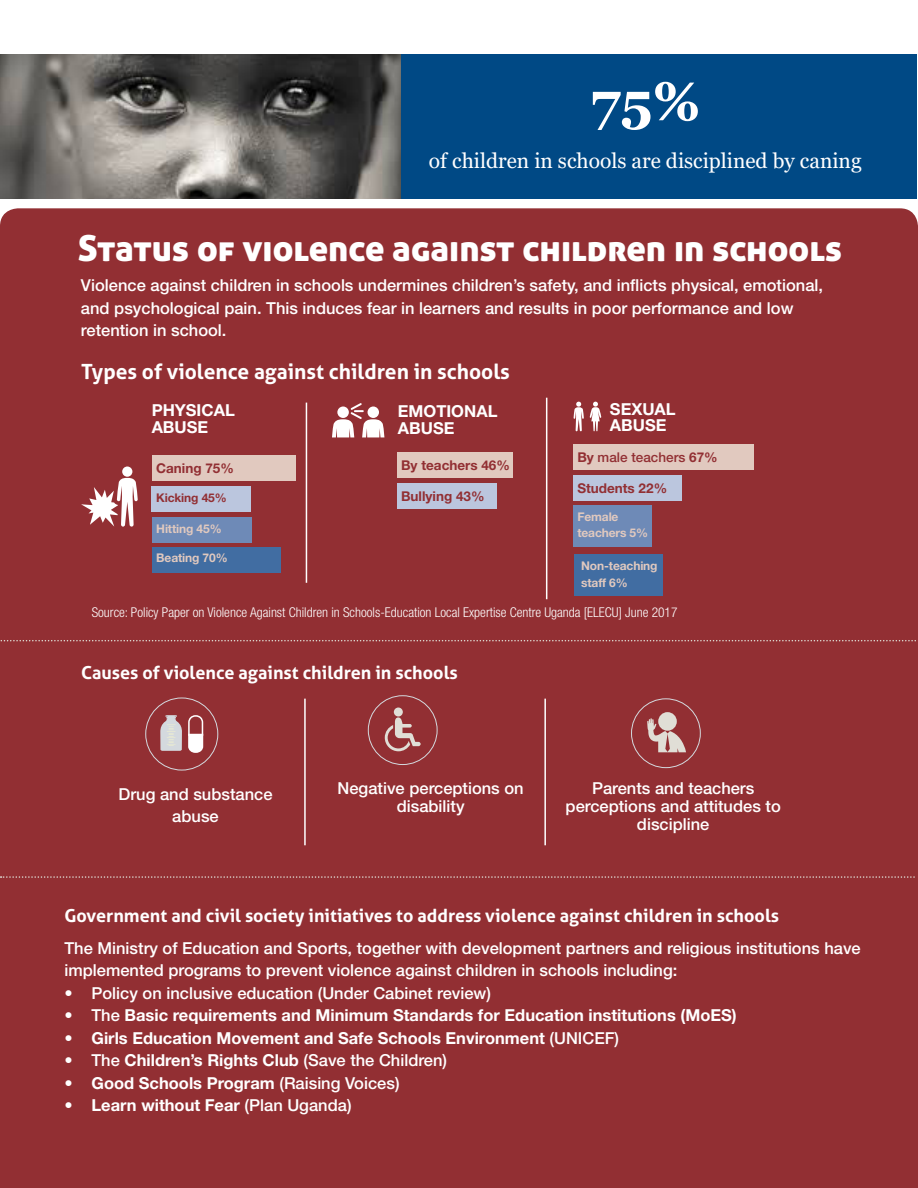
<style>
.page{position:relative;width:918px;height:1188px;background:#fff}
.page>*{position:absolute;margin:0;border:0;box-sizing:border-box;transform-origin:0 0}
.t1{font:700 54px "Georgia";color:#fff}
.t2{font:36px "Aller Display";color:#fff}
.t3{font:21px "Georgia";color:#fff}
.t4{font:700 21px "Aller";color:#fff}
.t5{font:700 18px "Aller";color:#fff}
.t6{font:500 16.5px/22.5px "Helvetica Neue LT Std";color:#fff;text-align:center}
.t7{font:700 16.5px/16.5px "Helvetica Neue LT Std";color:#fff}
.t8{font:300 condensed 13.5px "Helvetica Neue LT Std";color:#fff}
.t9{font:700 13.5px "Helvetica Neue LT Std";color:#922f33}
.t10{font:500 13.5px "Helvetica Neue LT Std";color:#922f33}
.t11{font:700 12px/16.5px "Helvetica Neue LT Std";letter-spacing:-.01em;color:#e1c9bf}
.t12{font:700 12px "Helvetica Neue LT Std";letter-spacing:-.01em;color:#922f33}
.s1{font-weight:700}
.s2{font-weight:500}
</style>
<div class="page">
<div style="left:0;top:208px;width:918px;height:980px;background:#922f33"></div>
<img style="left:0;top:54px;width:401px;height:145px">
<div style="left:401px;top:54px;width:515px;height:145px;background:#004985"></div>
<svg style="left:188px;top:715px;width:15px;height:38px"></svg>
<svg style="left:160px;top:715px;width:22px;height:36px"></svg>
<div style="left:146px;top:698px;width:72px;height:72px;border:1px solid #d4d9de;border-radius:50%"></div>
<hr style="left:306px;top:403px;width:1px;height:180px;background:#fff">
<hr style="left:546px;top:398px;width:1px;height:201px;background:#fff">
<div style="left:152px;top:456px;width:144px;height:25px;background:#e1c9bf"></div>
<div style="left:152px;top:487px;width:99px;height:25px;background:#bbc6de"></div>
<div style="left:152px;top:517px;width:100px;height:26px;background:#6e8ab7"></div>
<div style="left:152px;top:547px;width:129px;height:25px;background:#416da2"></div>
<div style="left:397px;top:452px;width:116px;height:26px;background:#e1c9bf"></div>
<svg style="left:81px;top:467px;width:57px;height:60px"></svg>
<svg style="left:332px;top:403px;width:52px;height:34px"></svg>
<div style="left:397px;top:483px;width:100px;height:25px;background:#bbc6de"></div>
<svg style="left:590px;top:402px;width:11px;height:29px"></svg>
<svg style="left:574px;top:402px;width:10px;height:29px"></svg>
<div style="left:574px;top:445px;width:180px;height:25px;background:#e1c9bf"></div>
<div style="left:574px;top:475px;width:108px;height:26px;background:#bbc6de"></div>
<div style="left:574px;top:505px;width:78px;height:42px;background:#6e8ab7"></div>
<div style="left:574px;top:555px;width:89px;height:41px;background:#416da2"></div>
<hr style="left:304px;top:699px;width:2px;height:146px;background:#fff">
<hr style="left:544px;top:699px;width:2px;height:146px;background:#fff">
<div style="left:368px;top:696px;width:69px;height:69px;border:1px solid #d4d9de;border-radius:50%"></div>
<div style="left:631px;top:699px;width:70px;height:69px;border:1px solid #d4d9de;border-radius:50%"></div>
<svg style="left:658px;top:712px;width:19px;height:19px"></svg>
<svg style="left:647px;top:718px;width:39px;height:34px"></svg>
<svg style="left:1px;top:876px;width:917px;height:2px;background:#a65d5e"></svg>
<svg style="left:0;top:640px;width:918px;height:1px"></svg>
<svg style="left:385px;top:708px;width:36px;height:43px;background:#a96464"></svg>
<p class="t1" style="left:590px;top:67px;width:111px">75%</p>
<p class="t3" style="left:429px;top:148px;width:434px">of children in schools are disciplined by caning</p>
<p class="t2" style="left:78px;top:226px;width:766px">Status of violence against children in schools</p>
<p class="t6" style="left:81px;top:274px;width:744px;text-align:left">Violence against children in schools undermines children’s safety, and inflicts physical, emotional, and psychological pain. This induces fear in learners and results in poor performance and low retention in school.</p>
<p class="t4" style="left:81px;top:359px;width:430px">Types of violence against children in schools</p>
<p class="t7" style="left:152px;top:402px;width:85px">PHYSICAL<br>ABUSE</p>
<p class="t7" style="left:398px;top:403px;width:101px">EMOTIONAL<br>ABUSE</p>
<p class="t7" style="left:610px;top:400px;width:67px">SEXUAL<br>ABUSE</p>
<p class="t9" style="left:156px;top:460px;width:79px">Caning 75%</p>
<p class="t12" style="left:156px;top:490px;width:72px">Kicking 45%</p>
<p class="t11" style="left:156px;top:520px;width:67px">Hitting 45%</p>
<p class="t11" style="left:156px;top:549px;width:73px">Beating 70%</p>
<p class="t10" style="left:577px;top:450px;width:142px"><span class="s1">By</span> male teachers <span class="s1">67%</span></p>
<p class="t9" style="left:577px;top:480px;width:91px">Students 22%</p>
<p class="t11" style="left:577px;top:508px;width:72px">Female teachers 5%</p>
<p class="t11" style="left:581px;top:557px;width:78px">Non-teaching staff 6%</p>
<p class="t9" style="left:401px;top:457px;width:110px">By teachers 46%</p>
<p class="t9" style="left:401px;top:487px;width:85px">Bullying 43%</p>
<p class="t8" style="left:92px;top:605px;width:587px">Source: Policy Paper on Violence Against Children in Schools-Education Local Expertise Centre Uganda [ELECU] June 2017</p>
<p class="t5" style="left:81px;top:662px;width:378px">Causes of violence against children in schools</p>
<p class="t6" style="left:118px;top:782px;width:156px">Drug and substance abuse</p>
<p class="t6" style="left:338px;top:779px;width:188px;line-height:18px">Negative perceptions on disability</p>
<p class="t6" style="left:566px;top:779px;width:217px;line-height:18px">Parents and teachers perceptions and attitudes to discipline</p>
<p class="t5" style="left:65px;top:905px;width:716px">Government and civil society initiatives to address violence against children in schools</p>
<p class="t6" style="left:65px;top:936px;width:798px;text-align:left">The Ministry of Education and Sports, together with development partners and religious institutions have implemented programs to prevent violence against children in schools including:</p>
<p class="t6" style="left:65px;top:981px;width:428px">• Policy on inclusive education (Under Cabinet review)</p>
<p class="t7" style="left:65px;top:1007px;width:674px"><span class="s2">• The</span> Basic requirements and Minimum Standards for Education institutions (MoES)</p>
<p class="t7" style="left:65px;top:1029px;width:556px">• Girls Education Movement and Safe Schools Environment <span class="s2">(UNICEF)</span></p>
<p class="t6" style="left:65px;top:1049px;width:384px">• The <span class="s1">Children’s Rights Club</span> (Save the Children)</p>
<p class="t7" style="left:65px;top:1074px;width:337px">• Good Schools Program <span class="s2">(Raising Voices)</span></p>
<p class="t7" style="left:65px;top:1097px;width:289px">• Learn without Fear <span class="s2">(Plan Uganda)</span></p>
</div>
